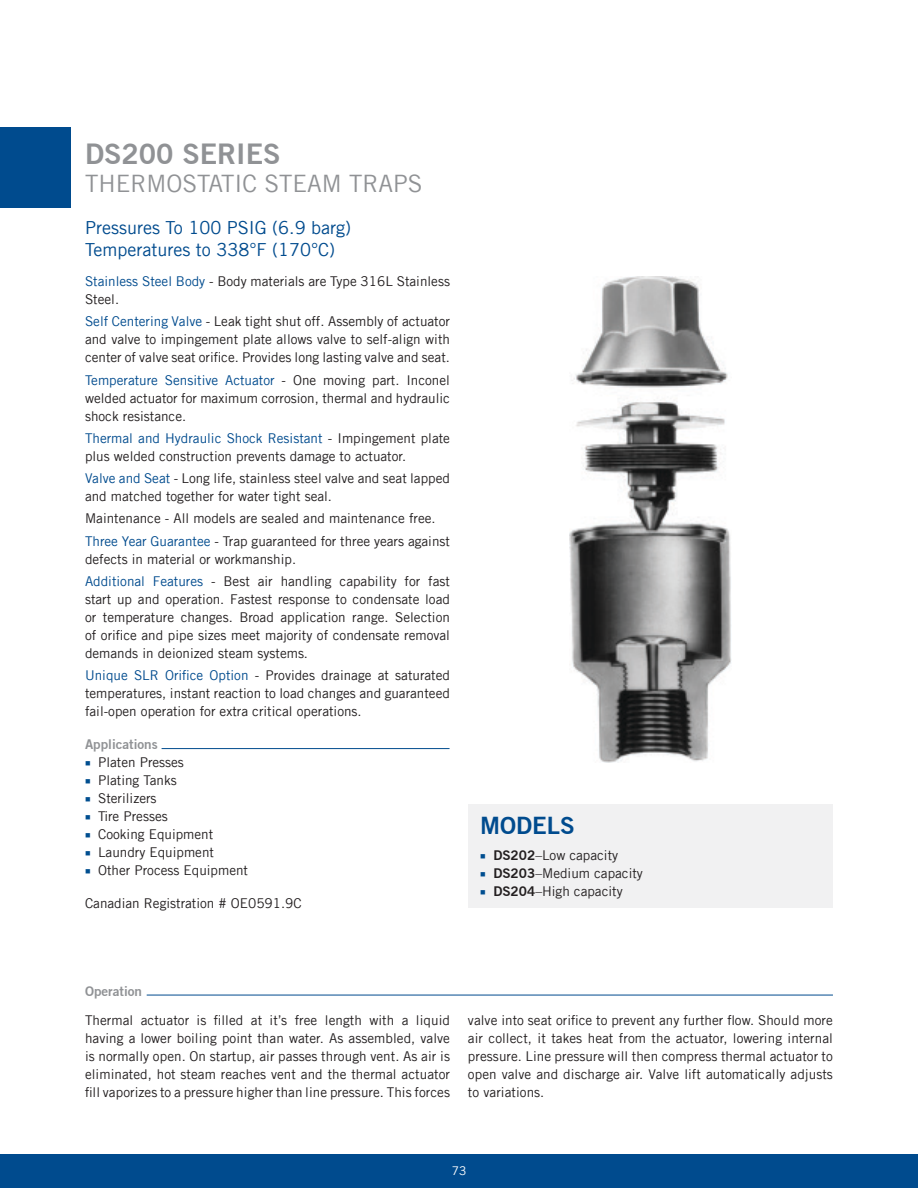
<style>
.page{position:relative;width:918px;height:1188px;background:#fff}
.page>*{position:absolute;margin:0;border:0;box-sizing:border-box;transform-origin:0 0}
.t1{font:700 28.5px "Trade Gothic No.2";color:#909295}
.t2{font:24px "Trade Gothic LT";color:#909295}
.t3{font:700 24px "Trade Gothic No.2";color:#004b8e}
.t4{font:18px/21.6px "Trade Gothic LT";color:#004b8e}
.t5{font:13.5px/18px "Trade Gothic LT";color:#231f20}
.t6{font:700 13.5px "Trade Gothic No.2";color:#909295}
.t7{font:12px "Trade Gothic LT";color:#fff}
.s1{color:#004b8e}
.s2{font-family:"Trade Gothic No.2";font-weight:700}
</style>
<div class="page">
<div style="left:0;top:1154px;width:918px;height:34px;background:#004b8e"></div>
<hr style="left:162px;top:748px;width:288px;height:1px;background:#004b8e">
<hr style="left:147px;top:995px;width:686px;height:1px;background:#004b8e">
<div style="left:468px;top:804px;width:365px;height:104px;background:#f1f1f2"></div>
<img style="left:570px;top:276px;width:162px;height:486px">
<div style="left:0;top:128px;width:71px;height:80px;background:#004b8e"></div>
<h1 class="t1" style="left:85px;top:136px;width:197px">DS200 SERIES</h1>
<h2 class="t2" style="left:85px;top:169px;width:339px">THERMOSTATIC STEAM TRAPS</h2>
<h3 class="t4" style="left:85px;top:217px;width:268px">Pressures To 100 PSIG (6.9 barg)<br>Temperatures to 338°F (170°C)</h3>
<p class="t5" style="left:85px;top:272px;width:366px"><span class="s1">Stainless Steel Body</span> - Body materials are Type 316L Stainless<br>Steel.</p>
<p class="t5" style="left:85px;top:312px;width:366px;text-align:justify"><span class="s1">Self Centering Valve</span> - Leak tight shut off. Assembly of actuator and valve to impingement plate allows valve to self-align with center of valve seat orifice. Provides long lasting valve and seat.</p>
<p class="t5" style="left:85px;top:371px;width:366px;text-align:justify"><span class="s1">Temperature Sensitive Actuator</span> - One moving part. Inconel welded actuator for maximum corrosion, thermal and hydraulic shock resistance.</p>
<p class="t5" style="left:85px;top:429px;width:366px"><span class="s1">Thermal and Hydraulic Shock Resistant</span> - Impingement plate plus welded construction prevents damage to actuator.</p>
<p class="t5" style="left:85px;top:469px;width:366px"><span class="s1">Valve and Seat</span> - Long life, stainless steel valve and seat lapped and matched together for water tight seal.</p>
<p class="t5" style="left:85px;top:507px;width:366px;line-height:22.2px">Maintenance - All models are sealed and maintenance free.<br><span class="s1">Three Year Guarantee</span> - Trap guaranteed for three years against</p>
<p class="t5" style="left:85px;top:548px;width:366px;line-height:22.2px">defects in material or workmanship.<br><span class="s1">Additional Features</span> - Best air handling capability for fast</p>
<p class="t5" style="left:85px;top:590px;width:366px;text-align:justify">start up and operation. Fastest response to condensate load or temperature changes. Broad application range. Selection of orifice and pipe sizes meet majority of condensate removal demands in deionized steam systems.</p>
<p class="t5" style="left:85px;top:666px;width:366px;text-align:justify"><span class="s1">Unique SLR Orifice Option</span> - Provides drainage at saturated temperatures, instant reaction to load changes and guaranteed fail-open operation for extra critical operations.</p>
<p class="t6" style="left:85px;top:736px;width:74px">Applications</p>
<p class="t5" style="left:98px;top:753px;width:151px">Platen Presses<br>Plating Tanks<br>Sterilizers<br>Tire Presses<br>Cooking Equipment<br>Laundry Equipment<br>Other Process Equipment</p>
<p class="t5" style="left:85px;top:894px;width:218px">Canadian Registration # OE0591.9C</p>
<h2 class="t3" style="left:480px;top:810px;width:96px">MODELS</h2>
<p class="t5" style="left:493px;top:846px;width:151px"><span class="s2">DS202</span>–Low capacity<br><span class="s2">DS203</span>–Medium capacity<br><span class="s2">DS204</span>–High capacity</p>
<p class="t6" style="left:85px;top:983px;width:59px">Operation</p>
<p class="t5" style="left:85px;top:1011px;width:366px;text-align:justify">Thermal actuator is filled at it’s free length with a liquid having a lower boiling point than water. As assembled, valve is normally open. On startup, air passes through vent. As air is eliminated, hot steam reaches vent and the thermal actuator fill vaporizes to a pressure higher than line pressure. This forces</p>
<p class="t5" style="left:468px;top:1011px;width:366px;text-align:justify">valve into seat orifice to prevent any further flow. Should more air collect, it takes heat from the actuator, lowering internal pressure. Line pressure will then compress thermal actuator to open valve and discharge air. Valve lift automatically adjusts to variations.</p>
<p class="t7" style="left:452px;top:1164px;width:16px">73</p>
</div>
